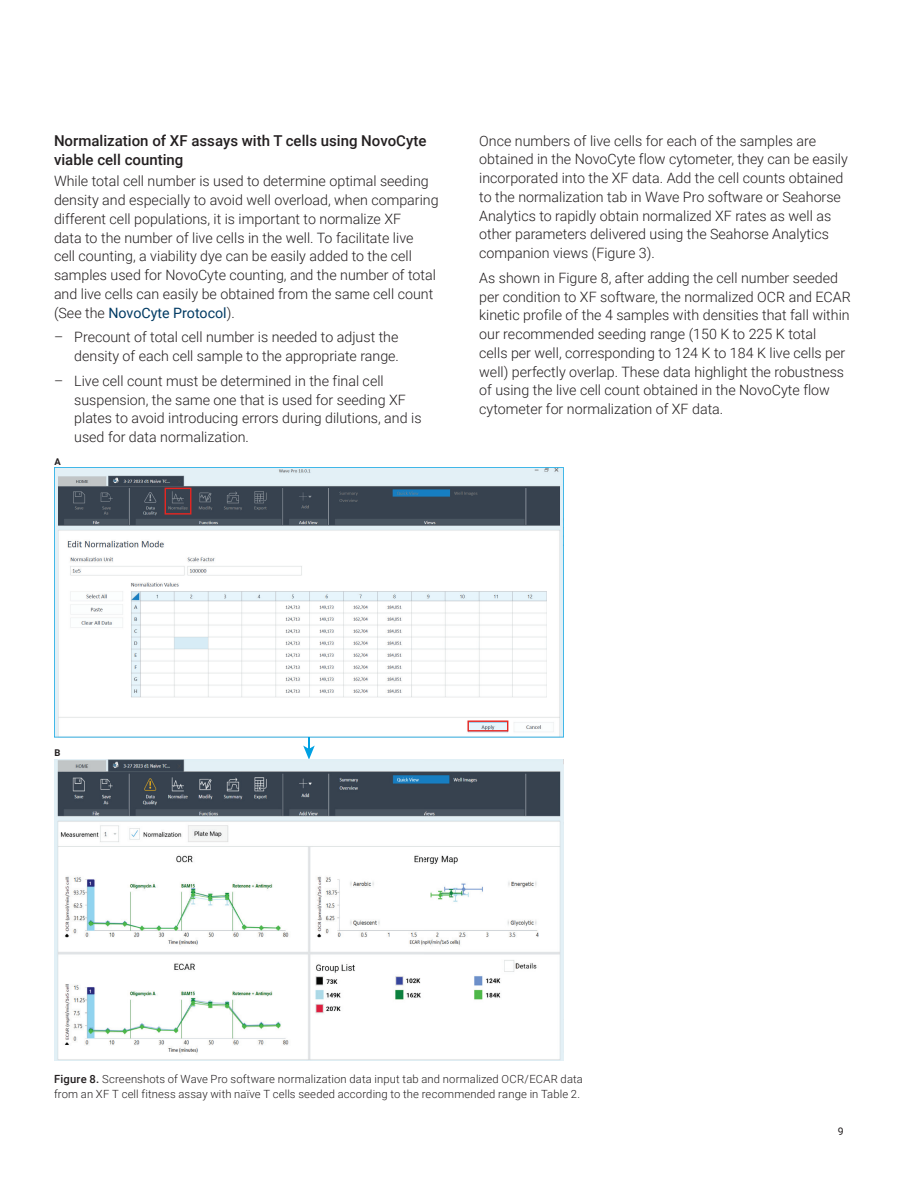
<style>
.page{position:relative;width:918px;height:1188px;background:#fff}
.page>*{position:absolute;margin:0;border:0;box-sizing:border-box;transform-origin:0 0}
.Header_2{font:500 15px/18.8px "Roboto";color:#231f20}
.Text{font:300 14.25px/18.8px "Roboto";color:#231f20}
.t1{font:300 11.25px/15px "Roboto";letter-spacing:.015em;color:#231f20}
.t2{font:10.5px "Roboto";color:#231f20}
.t3{font:700 9.45px "Roboto";color:#231f20}
.s1{font-weight:400;color:#003a63}
.s2{font-weight:500}
</style>
<div class="page">
<svg style="left:54px;top:467px;width:510px;height:270px"></svg>
<svg style="left:165px;top:488px;width:26px;height:27px"></svg>
<svg style="left:467px;top:721px;width:41px;height:11px"></svg>
<svg style="left:303px;top:737px;width:12px;height:23px"></svg>
<img style="left:54px;top:760px;width:510px;height:301px">
<p class="Header_2" style="left:54px;top:131px;width:374px">Normalization of XF assays with T cells using NovoCyte viable cell counting</p>
<p class="Text" style="left:54px;top:171px;width:386px">While total cell number is used to determine optimal seeding density and especially to avoid well overload, when comparing different cell populations, it is important to normalize XF<br>data to the number of live cells in the well. To facilitate live<br>cell counting, a viability dye can be easily added to the cell samples used for NovoCyte counting, and the number of total and live cells can easily be obtained from the same cell count (See the <span class="s1">NovoCyte Protocol</span>).</p>
<p class="Text" style="left:54px;top:327px;width:347px;text-align:right">– Precount of total cell number is needed to adjust the density of each cell sample to the appropriate range.</p>
<p class="Text" style="left:74px;top:371px;width:349px;text-indent:-20px">– Live cell count must be determined in the final cell suspension, the same one that is used for seeding XF plates to avoid introducing errors during dilutions, and is used for data normalization.</p>
<p class="t3" style="left:54px;top:455px;width:8px">A</p>
<p class="Text" style="left:479px;top:131px;width:370px">Once numbers of live cells for each of the samples are obtained in the NovoCyte flow cytometer, they can be easily incorporated into the XF data. Add the cell counts obtained to the normalization tab in Wave Pro software or Seahorse Analytics to rapidly obtain normalized XF rates as well as other parameters delivered using the Seahorse Analytics companion views (Figure 3).</p>
<p class="Text" style="left:479px;top:268px;width:373px">As shown in Figure 8, after adding the cell number seeded per condition to XF software, the normalized OCR and ECAR kinetic profile of the 4 samples with densities that fall within our recommended seeding range (150 K to 225 K total<br>cells per well, corresponding to 124 K to 184 K live cells per well) perfectly overlap. These data highlight the robustness of using the live cell count obtained in the NovoCyte flow cytometer for normalization of XF data.</p>
<p class="t3" style="left:54px;top:746px;width:8px">B</p>
<p class="t1" style="left:54px;top:1071px;width:530px"><span class="s2">Figure 8.</span> Screenshots of Wave Pro software normalization data input tab and normalized OCR/ECAR data from an XF T cell fitness assay with naïve T cells seeded according to the recommended range in Table 2.</p>
<p class="t2" style="left:838px;top:1124px;width:7px">9</p>
</div>
